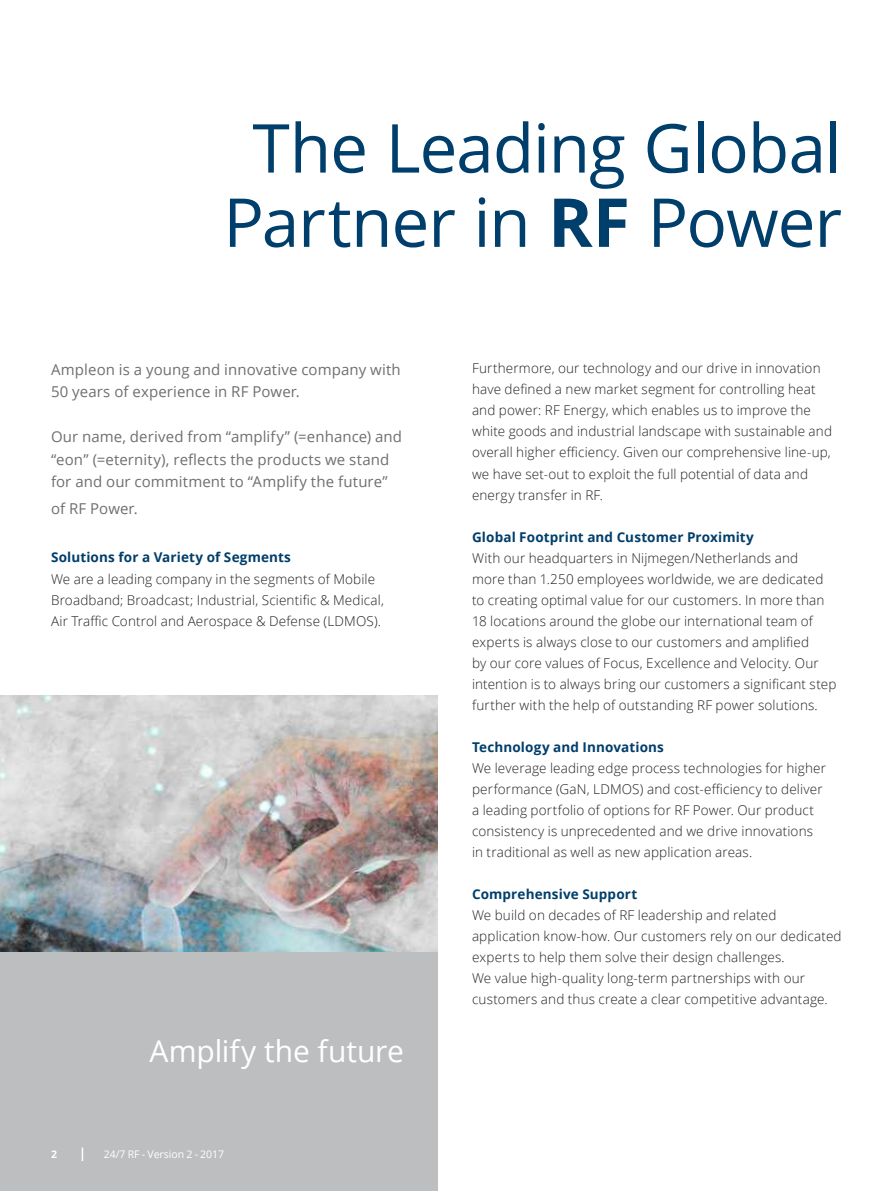
<style>
.page{position:relative;width:893px;height:1191px;background:#fff}
.page>*{position:absolute;margin:0;border:0;box-sizing:border-box;transform-origin:0 0}
.t1{font:67.5px/74.2px "Open Sans";letter-spacing:-.015em;color:#003e6b;text-align:center}
.t2{font:30px "Open Sans";color:#fff}
.t3{font:15px/22.5px "Open Sans";letter-spacing:.005em;color:#6d6f71}
.t4{font:300 13.5px/21px "Open Sans";letter-spacing:.01em;color:#231f20}
.t5{font:700 13.5px "Open Sans";letter-spacing:.01em;color:#003e6b}
.t6{font:10.5px "Open Sans";color:#fff}
.t7{font:700 10.5px "Open Sans";color:#fff}
.s1{font-weight:700}
</style>
<div class="page">
<div style="left:0;top:948px;width:438px;height:243px;background:#bcbec0"></div>
<img style="left:0;top:696px;width:438px;height:255px">
<svg style="left:82px;top:1147px;width:1px;height:14px"></svg>
<h1 class="t1" style="left:223px;top:118px;width:620px">The Leading Global<br>Partner in <span class="s1">RF</span> Power</h1>
<p class="t3" style="left:51px;top:360px;width:351px">Ampleon is a young and innovative company with<br>50 years of experience in RF Power.</p>
<p class="t3" style="left:51px;top:427px;width:353px">Our name, derived from “amplify” (=enhance) and “eon” (=eternity), reflects the products we stand for and our commitment to “Amplify the future”</p>
<p class="t3" style="left:51px;top:499px;width:88px">of RF Power.</p>
<p class="t5" style="left:51px;top:552px;width:241px">Solutions for a Variety of Segments</p>
<p class="t4" style="left:51px;top:569px;width:334px">We are a leading company in the segments of Mobile<br>Broadband; Broadcast; Industrial, Scientific &amp; Medical,<br>Air Traffic Control and Aerospace &amp; Defense (LDMOS).</p>
<h2 class="t2" style="left:149px;top:1038px;width:256px">Amplify the future</h2>
<p class="t7" style="left:51px;top:1150px;width:7px">2</p>
<p class="t6" style="left:104px;top:1150px;width:122px">24/7 RF - Version 2 - 2017</p>
<p class="t4" style="left:472px;top:359px;width:362px">Furthermore, our technology and our drive in innovation have defined a new market segment for controlling heat and power: RF Energy, which enables us to improve the white goods and industrial landscape with sustainable and overall higher efficiency. Given our comprehensive line-up, we have set-out to exploit the full potential of data and energy transfer in RF.</p>
<p class="t5" style="left:472px;top:531px;width:283px">Global Footprint and Customer Proximity</p>
<p class="t4" style="left:472px;top:548px;width:366px">With our headquarters in Nijmegen/Netherlands and<br>more than 1.250 employees worldwide, we are dedicated to creating optimal value for our customers. In more than 18 locations around the globe our international team of experts is always close to our customers and amplified<br>by our core values of Focus, Excellence and Velocity. Our intention is to always bring our customers a significant step further with the help of outstanding RF power solutions.</p>
<p class="t5" style="left:472px;top:741px;width:193px">Technology and Innovations</p>
<p class="t4" style="left:472px;top:758px;width:355px">We leverage leading edge process technologies for higher performance (GaN, LDMOS) and cost-efficiency to deliver a leading portfolio of options for RF Power. Our product consistency is unprecedented and we drive innovations in traditional as well as new application areas.</p>
<p class="t5" style="left:472px;top:888px;width:167px">Comprehensive Support</p>
<p class="t4" style="left:472px;top:905px;width:371px">We build on decades of RF leadership and related application know-how. Our customers rely on our dedicated experts to help them solve their design challenges.<br>We value high-quality long-term partnerships with our customers and thus create a clear competitive advantage.</p>
</div>
